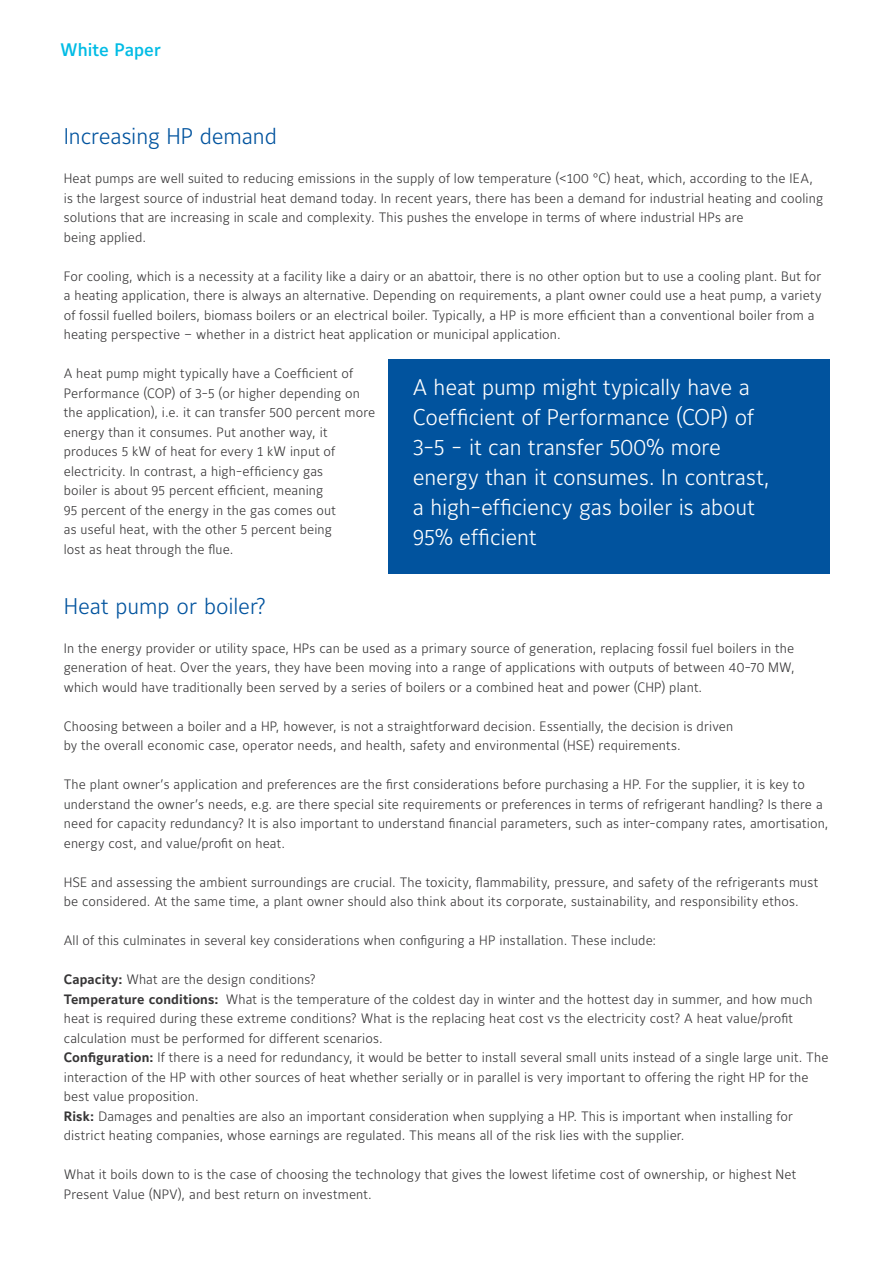
<style>
.page{position:relative;width:893px;height:1263px;background:#fff}
.page>*{position:absolute;margin:0;border:0;box-sizing:border-box;transform-origin:0 0}
.t1{font:300 22.5px/30px "Maurea Jci Lf ML";letter-spacing:-.005em;color:#fff}
.t2{font:300 22.5px "Maurea Jci Lf ML";letter-spacing:-.005em;color:#01539e}
.Case_Study{font:500 18px "Maurea Jci Lf ML";color:#02bce5}
.t3{font:300 13.5px/19.5px "Maurea Jci Lf ML";letter-spacing:.01em;color:#363536}
.s1{font-weight:700}
</style>
<div class="page">
<div style="left:388px;top:359px;width:441px;height:215px;background:#01539e"></div>
<p class="Case_Study" style="left:60px;top:39px;width:102px">White Paper</p>
<p class="t2" style="left:64px;top:123px;width:215px">Increasing HP demand</p>
<p class="t3" style="left:64px;top:169px;width:761px">Heat pumps are well suited to reducing emissions in the supply of low temperature (&lt;100 °C) heat, which, according to the IEA, is the largest source of industrial heat demand today. In recent years, there has been a demand for industrial heating and cooling solutions that are increasing in scale and complexity. This pushes the envelope in terms of where industrial HPs are<br>being applied.</p>
<p class="t3" style="left:64px;top:266px;width:759px">For cooling, which is a necessity at a facility like a dairy or an abattoir, there is no other option but to use a cooling plant. But for a heating application, there is always an alternative. Depending on requirements, a plant owner could use a heat pump, a variety of fossil fuelled boilers, biomass boilers or an electrical boiler. Typically, a HP is more efficient than a conventional boiler from a heating perspective – whether in a district heat application or municipal application.</p>
<p class="t3" style="left:64px;top:364px;width:291px">A heat pump might typically have a Coefficient of</p>
<p class="t3" style="left:64px;top:383px;width:298px">Performance (COP) of 3-5 (or higher depending on</p>
<p class="t3" style="left:64px;top:403px;width:313px">the application), i.e. it can transfer 500 percent more</p>
<p class="t3" style="left:64px;top:422px;width:265px">energy than it consumes. Put another way, it</p>
<p class="t3" style="left:64px;top:442px;width:273px">produces 5 kW of heat for every 1 kW input of</p>
<p class="t3" style="left:64px;top:461px;width:261px">electricity. In contrast, a high-efficiency gas</p>
<p class="t3" style="left:64px;top:481px;width:261px">boiler is about 95 percent efficient, meaning</p>
<p class="t3" style="left:64px;top:500px;width:274px">95 percent of the energy in the gas comes out</p>
<p class="t3" style="left:64px;top:520px;width:270px">as useful heat, with the other 5 percent being</p>
<p class="t3" style="left:64px;top:539px;width:171px">lost as heat through the flue.</p>
<p class="t1" style="left:413px;top:372px;width:343px">A heat pump might typically have a<br>Coefficient of Performance (COP) of</p>
<p class="t1" style="left:413px;top:432px;width:310px">3-5 - it can transfer 500% more</p>
<p class="t1" style="left:413px;top:462px;width:359px">energy than it consumes. In contrast,</p>
<p class="t1" style="left:413px;top:492px;width:344px">a high-efficiency gas boiler is about</p>
<p class="t1" style="left:413px;top:522px;width:125px">95% efficient</p>
<p class="t2" style="left:64px;top:592px;width:204px">Heat pump or boiler?</p>
<p class="t3" style="left:64px;top:638px;width:733px;text-align:justify">In the energy provider or utility space, HPs can be used as a primary source of generation, replacing fossil fuel boilers in the generation of heat. Over the years, they have been moving into a range of applications with outputs of between 40-70 MW, which would have traditionally been served by a series of boilers or a combined heat and power (CHP) plant.</p>
<p class="t3" style="left:64px;top:716px;width:671px">Choosing between a boiler and a HP, however, is not a straightforward decision. Essentially, the decision is driven by the overall economic case, operator needs, and health, safety and environmental (HSE) requirements.</p>
<p class="t3" style="left:64px;top:775px;width:766px">The plant owner’s application and preferences are the first considerations before purchasing a HP. For the supplier, it is key to understand the owner’s needs, e.g. are there special site requirements or preferences in terms of refrigerant handling? Is there a need for capacity redundancy? It is also important to understand financial parameters, such as inter-company rates, amortisation, energy cost, and value/profit on heat.</p>
<p class="t3" style="left:64px;top:872px;width:756px">HSE and assessing the ambient surroundings are crucial. The toxicity, flammability, pressure, and safety of the refrigerants must be considered. At the same time, a plant owner should also think about its corporate, sustainability, and responsibility ethos.</p>
<p class="t3" style="left:64px;top:931px;width:594px">All of this culminates in several key considerations when configuring a HP installation. These include:</p>
<p class="t3" style="left:64px;top:970px;width:253px"><span class="s1">Capacity:</span> What are the design conditions?</p>
<p class="t3" style="left:64px;top:989px;width:750px"><span class="s1">Temperature conditions:</span> What is the temperature of the coldest day in winter and the hottest day in summer, and how much heat is required during these extreme conditions? What is the replacing heat cost vs the electricity cost? A heat value/profit calculation must be performed for different scenarios.</p>
<p class="t3" style="left:64px;top:1048px;width:766px"><span class="s1">Configuration:</span> If there is a need for redundancy, it would be better to install several small units instead of a single large unit. The interaction of the HP with other sources of heat whether serially or in parallel is very important to offering the right HP for the best value proposition.</p>
<p class="t3" style="left:64px;top:1106px;width:730px"><span class="s1">Risk:</span> Damages and penalties are also an important consideration when supplying a HP. This is important when installing for district heating companies, whose earnings are regulated. This means all of the risk lies with the supplier.</p>
<p class="t3" style="left:64px;top:1165px;width:734px">What it boils down to is the case of choosing the technology that gives the lowest lifetime cost of ownership, or highest Net<br>Present Value (NPV), and best return on investment.</p>
</div>
